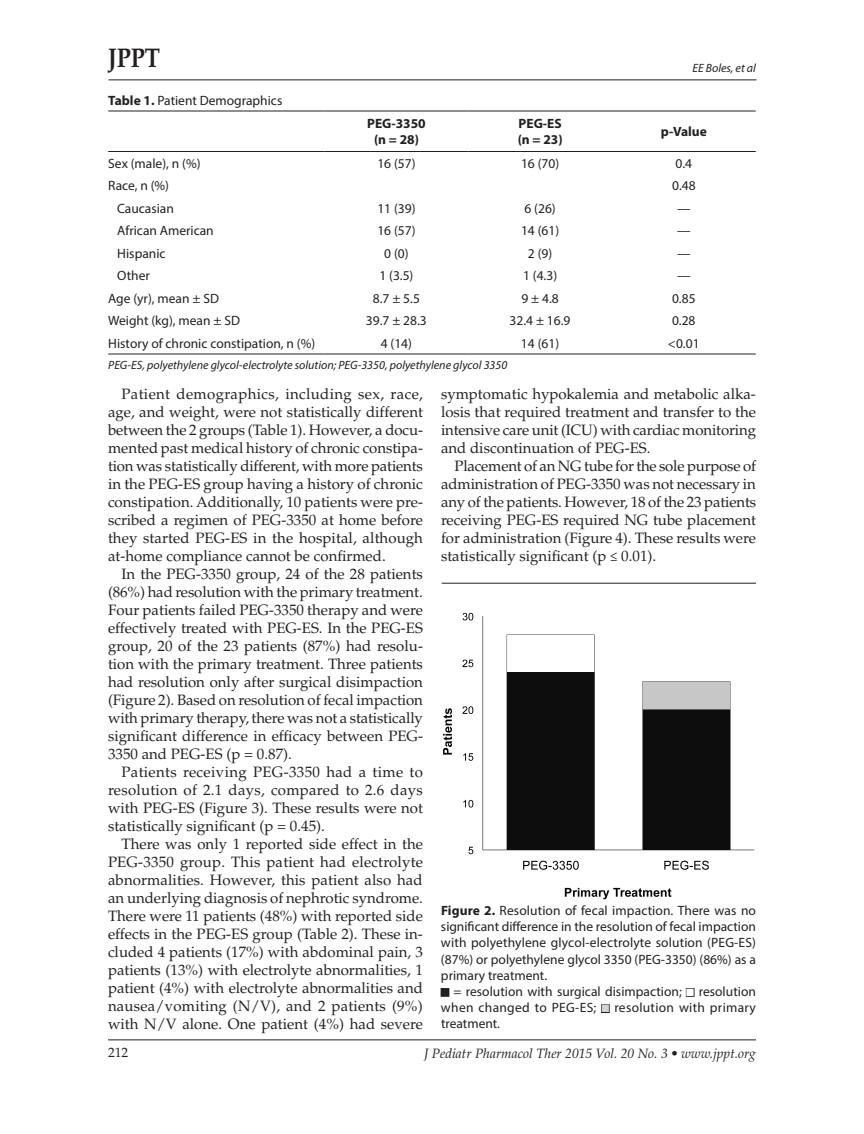
<style>
.page{position:relative;width:864px;height:1134px;background:#fff}
.page>*{position:absolute;margin:0;border:0;box-sizing:border-box;transform-origin:0 0}
.t1{font:700 27px "Palatino LT Std";color:#231f20;scale:.85 1}
.t2{font:15px/18px "Palatino LT Std";color:#231f20;text-align:justify}
.t3{font:13.5px/16.2px "Myriad Pro";color:#231f20;text-align:justify}
.t4{font:italic 13.5px "Palatino LT Std";color:#231f20}
.t5{font:700 13.5px/16.2px "Myriad Pro";color:#231f20;text-align:center}
.t6{font:13.5px "Palatino LT Std";color:#231f20}
.t7{font:italic 12px "Myriad Pro";color:#231f20}
.s1{font-weight:700}
.s2{color:#fff}
.s3{color:#d1d2d4}
</style>
<div class="page">
<hr style="left:109px;top:80px;width:648px;height:1px;background:#231f20">
<hr style="left:108px;top:1040px;width:648px;height:1px;background:#231f20">
<hr style="left:108px;top:111px;width:217px;height:1px;background:#231f20">
<hr style="left:325px;top:111px;width:143px;height:1px;background:#231f20">
<hr style="left:468px;top:111px;width:144px;height:1px;background:#231f20">
<hr style="left:612px;top:111px;width:144px;height:1px;background:#231f20">
<hr style="left:108px;top:151px;width:217px;height:1px;background:#231f20">
<hr style="left:325px;top:151px;width:143px;height:1px;background:#231f20">
<hr style="left:468px;top:151px;width:144px;height:1px;background:#231f20">
<hr style="left:612px;top:151px;width:144px;height:1px;background:#231f20">
<hr style="left:108px;top:354px;width:217px;height:1px;background:#231f20">
<hr style="left:325px;top:354px;width:143px;height:1px;background:#231f20">
<hr style="left:468px;top:354px;width:144px;height:1px;background:#231f20">
<hr style="left:612px;top:354px;width:144px;height:1px;background:#231f20">
<img style="left:443px;top:612px;width:312px;height:288px">
<div style="left:441px;top:988px;width:8px;height:9px;border:2px solid #231f20"></div>
<div style="left:686px;top:988px;width:9px;height:9px;border:2px solid #231f20"></div>
<div style="left:601px;top:1004px;width:9px;height:9px;border:2px solid #231f20"></div>
<hr style="left:442px;top:583px;width:314px;height:1px;background:#231f20">
<h1 class="t1" style="left:108px;top:42px;width:63px">JPPT</h1>
<p class="t3" style="left:108px;top:92px;width:176px"><span class="s1">Table 1.</span> Patient Demographics</p>
<p class="t7" style="left:692px;top:61px;width:65px">EE Boles, et al</p>
<p class="t5" style="left:367px;top:115px;width:60px">PEG-3350 (n = 28)</p>
<p class="t5" style="left:518px;top:115px;width:46px;text-align:left">PEG-ES (n = 23)</p>
<p class="t5" style="left:661px;top:123px;width:48px">p-Value</p>
<p class="t3" style="left:108px;top:155px;width:94px">Sex (male), n (%)</p>
<p class="t3" style="left:377px;top:155px;width:40px">16 (57)</p>
<p class="t3" style="left:521px;top:155px;width:40px">16 (70)</p>
<p class="t3" style="left:676px;top:155px;width:18px">0.4</p>
<p class="t3" style="left:108px;top:177px;width:62px">Race, n (%)</p>
<p class="t3" style="left:672px;top:177px;width:25px">0.48</p>
<p class="t3" style="left:117px;top:200px;width:58px">Caucasian</p>
<p class="t3" style="left:377px;top:200px;width:40px">11 (39)</p>
<p class="t3" style="left:525px;top:200px;width:33px">6 (26)</p>
<p class="t3" style="left:677px;top:200px;width:15px">—</p>
<p class="t3" style="left:117px;top:222px;width:98px">African American</p>
<p class="t3" style="left:377px;top:222px;width:40px">16 (57)</p>
<p class="t3" style="left:521px;top:222px;width:40px">14 (61)</p>
<p class="t3" style="left:677px;top:222px;width:15px">—</p>
<p class="t3" style="left:117px;top:245px;width:50px">Hispanic</p>
<p class="t3" style="left:384px;top:245px;width:26px">0 (0)</p>
<p class="t3" style="left:528px;top:245px;width:26px">2 (9)</p>
<p class="t3" style="left:677px;top:245px;width:15px">—</p>
<p class="t3" style="left:117px;top:267px;width:34px">Other</p>
<p class="t3" style="left:379px;top:267px;width:36px">1 (3.5)</p>
<p class="t3" style="left:523px;top:267px;width:36px">1 (4.3)</p>
<p class="t3" style="left:677px;top:267px;width:15px">—</p>
<p class="t3" style="left:108px;top:290px;width:112px">Age (yr), mean ± SD</p>
<p class="t3" style="left:373px;top:290px;width:49px">8.7 ± 5.5</p>
<p class="t3" style="left:521px;top:290px;width:39px">9 ± 4.8</p>
<p class="t3" style="left:672px;top:290px;width:25px">0.85</p>
<p class="t3" style="left:108px;top:313px;width:133px">Weight (kg), mean ± SD</p>
<p class="t3" style="left:366px;top:313px;width:62px">39.7 ± 28.3</p>
<p class="t3" style="left:510px;top:313px;width:62px">32.4 ± 16.9</p>
<p class="t3" style="left:672px;top:313px;width:25px">0.28</p>
<p class="t3" style="left:108px;top:335px;width:209px">History of chronic constipation, n (%)</p>
<p class="t3" style="left:381px;top:335px;width:33px">4 (14)</p>
<p class="t3" style="left:521px;top:335px;width:40px">14 (61)</p>
<p class="t3" style="left:668px;top:335px;width:33px">&lt;0.01</p>
<p class="t7" style="left:108px;top:357px;width:401px">PEG-ES, polyethylene glycol-electrolyte solution; PEG-3350, polyethylene glycol 3350</p>
<p class="t2" style="left:108px;top:385px;width:317px;text-indent:14px">Patient demographics, including sex, race, age, and weight, were not statistically different between the 2 groups (Table 1). However, a docu&shy;mented past medical history of chronic constipa&shy;tion was statistically different, with more patients in the PEG-ES group having a history of chronic constipation. Additionally, 10 patients were pre&shy;scribed a regimen of PEG-3350 at home before they started PEG-ES in the hospital, although at-home compliance cannot be confirmed.</p>
<p class="t2" style="left:108px;top:565px;width:317px;text-indent:14px">In the PEG-3350 group, 24 of the 28 patients (86%) had resolution with the primary treatment.<br>Four patients failed PEG-3350 therapy and were effectively treated with PEG-ES. In the PEG-ES group, 20 of the 23 patients (87%) had resolu&shy;tion with the primary treatment. Three patients had resolution only after surgical disimpaction (Figure 2). Based on resolution of fecal impaction with primary therapy, there was not a statistically significant difference in efficacy between PEG-3350 and PEG-ES (p = 0.87).</p>
<p class="t2" style="left:108px;top:763px;width:317px;text-indent:14px">Patients receiving PEG-3350 had a time to resolution of 2.1 days, compared to 2.6 days with PEG-ES (Figure 3). These results were not statistically significant (p = 0.45).</p>
<p class="t2" style="left:108px;top:835px;width:317px;text-indent:14px">There was only 1 reported side effect in the PEG-3350 group. This patient had electrolyte abnormalities. However, this patient also had an underlying diagnosis of nephrotic syndrome.<br>There were 11 patients (48%) with reported side effects in the PEG-ES group (Table 2). These in&shy;cluded 4 patients (17%) with abdominal pain, 3 patients (13%) with electrolyte abnormalities, 1 patient (4%) with electrolyte abnormalities and nausea/vomiting (N/V), and 2 patients (9%) with N/V alone. One patient (4%) had severe</p>
<p class="t2" style="left:441px;top:385px;width:317px">symptomatic hypokalemia and metabolic alka&shy;losis that required treatment and transfer to the intensive care unit (ICU) with cardiac monitoring and discontinuation of PEG-ES.</p>
<p class="t2" style="left:441px;top:457px;width:317px;text-indent:14px">Placement of an NG tube for the sole purpose of administration of PEG-3350 was not necessary in any of the patients. However, 18 of the 23 patients receiving PEG-ES required NG tube placement for administration (Figure 4). These results were statistically significant (p ≤ 0.01).</p>
<p class="t3" style="left:441px;top:902px;width:317px"><span class="s1">Figure 2.</span> Resolution of fecal impaction. There was no significant difference in the resolution of fecal impaction with polyethylene glycol-electrolyte solution (PEG-ES) (87%) or polyethylene glycol 3350 (PEG-3350) (86%) as a primary treatment.</p>
<p class="t3" style="left:441px;top:983px;width:317px">■ = resolution with surgical disimpaction; <span class="s2">■</span> resolution when changed to PEG-ES; <span class="s3">■</span> resolution with primary treatment.</p>
<p class="t6" style="left:108px;top:1045px;width:22px">212</p>
<p class="t4" style="left:424px;top:1045px;width:333px">J Pediatr Pharmacol Ther 2015 Vol. 20 No. 3 • www.jppt.org</p>
</div>
